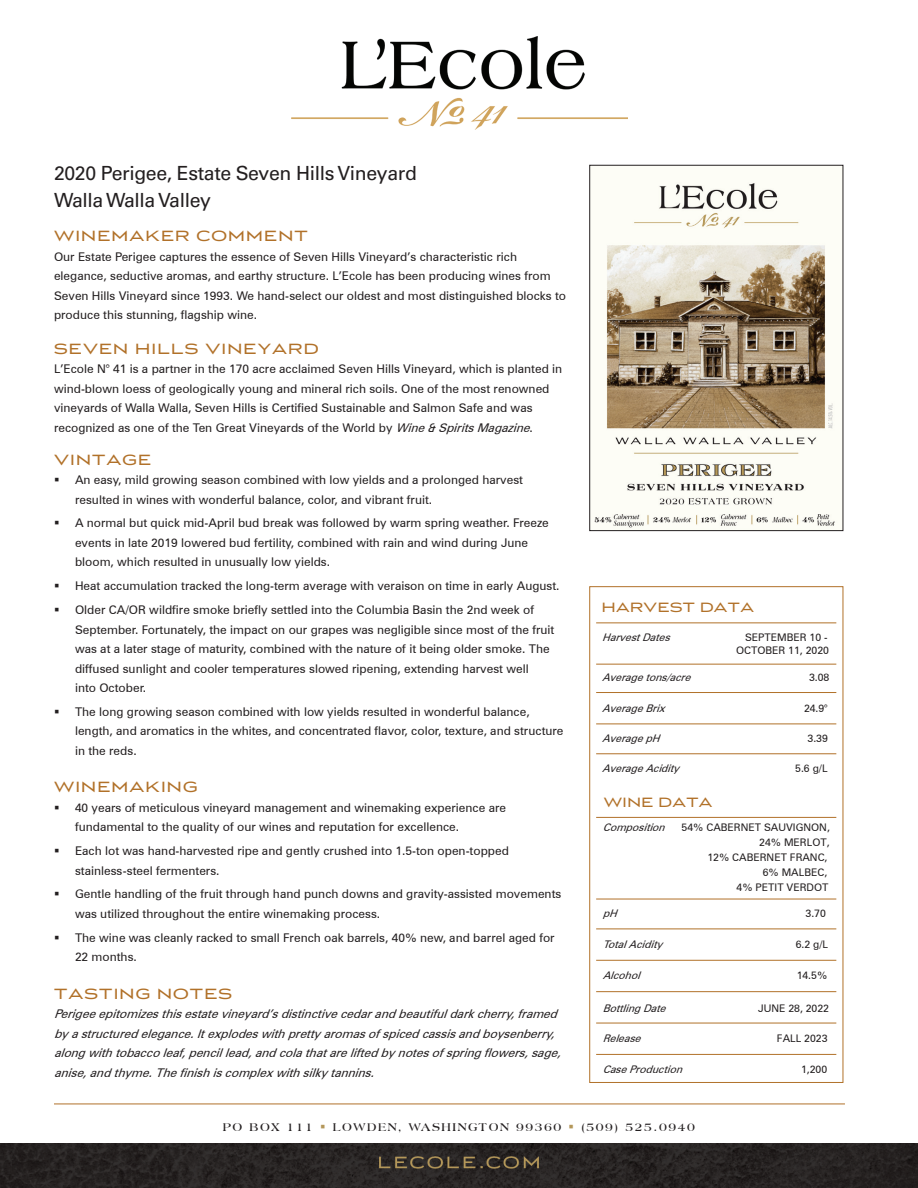
<style>
.page{position:relative;width:918px;height:1188px;background:#fff}
.page>*{position:absolute;margin:0;border:0;box-sizing:border-box;transform-origin:0 0}
.t1{font:19.5px "Univers LT Std";letter-spacing:-.02em;color:#231f20}
.t2{font:16.5px "Luxury Gold";letter-spacing:.07em;color:#b17129}
.t3{font:15px "Luxury Gold";letter-spacing:.03em;color:#b17129}
.Bullet_points{font:12px/19.5px "Zurich BT";color:#231f20}
.text{font:12px/19.5px "Zurich BT";color:#231f20}
.text_italic{font:italic 12px/19.5px "Zurich BT";color:#231f20}
.t4{font:700 12px "Americana BT";letter-spacing:.13em;color:#231f20}
.Harvest_Date_Text{font:10.5px/15px "Zurich BT";color:#231f20;text-align:right}
.Harvest_Date_Text-2{font:italic 10.5px "Zurich BT";color:#231f20}
.s1{font-style:italic}
.s2{color:#b4975a}
</style>
<div class="page">
<img style="left:291px;top:37px;width:337px;height:93px">
<img style="left:592px;top:182px;width:245px;height:347px">
<div style="left:589px;top:165px;width:254px;height:366px;border:1px solid #231f20"></div>
<div style="left:589px;top:586px;width:254px;height:497px;border:1px solid #b17129"></div>
<hr style="left:54px;top:1104px;width:791px;height:1px;background:#b17129">
<img style="left:0;top:1143px;width:918px;height:45px">
<hr style="left:596px;top:664px;width:240px;height:1px;background:#b17129">
<hr style="left:596px;top:692px;width:240px;height:1px;background:#b17129">
<hr style="left:596px;top:724px;width:240px;height:1px;background:#b17129">
<hr style="left:596px;top:754px;width:240px;height:1px;background:#b17129">
<hr style="left:596px;top:623px;width:240px;height:1px;background:#b17129">
<hr style="left:596px;top:899px;width:240px;height:1px;background:#b17129">
<hr style="left:596px;top:929px;width:240px;height:1px;background:#b17129">
<hr style="left:596px;top:960px;width:240px;height:1px;background:#b17129">
<hr style="left:596px;top:991px;width:240px;height:1px;background:#b17129">
<hr style="left:596px;top:817px;width:240px;height:1px;background:#b17129">
<hr style="left:596px;top:1023px;width:240px;height:1px;background:#b17129">
<hr style="left:596px;top:1054px;width:240px;height:1px;background:#b17129">
<h1 class="t1" style="left:54px;top:161px;width:364px">2020 Perigee, Estate Seven Hills Vineyard</h1>
<h1 class="t1" style="left:54px;top:188px;width:159px">Walla Walla Valley</h1>
<p class="t2" style="left:54px;top:227px;width:255px">WINEMAKER COMMENT</p>
<p class="text" style="left:54px;top:247px;width:514px">Our Estate Perigee captures the essence of Seven Hills Vineyard’s characteristic rich elegance, seductive aromas, and earthy structure. L’Ecole has been producing wines from Seven Hills Vineyard since 1993. We hand-select our oldest and most distinguished blocks to produce this stunning, flagship wine.</p>
<p class="t2" style="left:54px;top:340px;width:266px">SEVEN HILLS VINEYARD</p>
<p class="text" style="left:54px;top:359px;width:510px">L’Ecole N° 41 is a partner in the 170 acre acclaimed Seven Hills Vineyard, which is planted in wind-blown loess of geologically young and mineral rich soils. One of the most renowned vineyards of Walla Walla, Seven Hills is Certified Sustainable and Salmon Safe and was recognized as one of the Ten Great Vineyards of the World by <span class="s1">Wine&amp;SpiritsMagazine</span>.</p>
<p class="t2" style="left:54px;top:451px;width:99px">VINTAGE</p>
<p class="Bullet_points" style="left:75px;top:470px;width:450px">An easy, mild growing season combined with low yields and a prolonged harvest resulted in wines with wonderful balance, color, and vibrant fruit.</p>
<p class="Bullet_points" style="left:75px;top:513px;width:475px">A normal but quick mid-April bud break was followed by warm spring weather. Freeze events in late 2019 lowered bud fertility, combined with rain and wind during June bloom, which resulted in unusually low yields.</p>
<p class="Bullet_points" style="left:75px;top:576px;width:486px">Heat accumulation tracked the long-term average with veraison on time in early August.</p>
<p class="Bullet_points" style="left:75px;top:600px;width:481px">Older CA/OR wildfire smoke briefly settled into the Columbia Basin the 2nd week of September. Fortunately, the impact on our grapes was negligible since most of the fruit was at a later stage of maturity, combined with the nature of it being older smoke. The diffused sunlight and cooler temperatures slowed ripening, extending harvest well<br>into October.</p>
<p class="Bullet_points" style="left:75px;top:702px;width:490px">The long growing season combined with low yields resulted in wonderful balance, length, and aromatics in the whites, and concentrated flavor, color, texture, and structure in the reds.</p>
<p class="t2" style="left:54px;top:778px;width:145px">WINEMAKING</p>
<p class="Bullet_points" style="left:75px;top:798px;width:433px">40 years of meticulous vineyard management and winemaking experience are fundamental to the quality of our wines and reputation for excellence.</p>
<p class="Bullet_points" style="left:75px;top:841px;width:435px">Each lot was hand-harvested ripe and gently crushed into 1.5-ton open-topped stainless-steel fermenters.</p>
<p class="Bullet_points" style="left:75px;top:884px;width:488px">Gentle handling of the fruit through hand punch downs and gravity-assisted movements was utilized throughout the entire winemaking process.</p>
<p class="Bullet_points" style="left:75px;top:928px;width:481px">The wine was cleanly racked to small French oak barrels, 40% new, and barrel aged for<br>22 months.</p>
<p class="t2" style="left:54px;top:984px;width:180px">TASTING NOTES</p>
<p class="text_italic" style="left:54px;top:1004px;width:513px">Perigeeepitomizesthisestatevineyard’sdistinctivecedarandbeautifuldarkcherry,framed byastructuredelegance.Itexplodeswithprettyaromasofspicedcassisandboysenberry, alongwithtobaccoleaf,pencillead,andcolathatareliftedbynotesofspringflowers,sage, anise,andthyme.Thefinishiscomplexwithsilkytannins.</p>
<p class="t3" style="left:602px;top:599px;width:154px">HARVEST DATA</p>
<p class="Harvest_Date_Text-2" style="left:602px;top:631px;width:73px">HarvestDates</p>
<p class="Harvest_Date_Text" style="left:736px;top:630px;width:94px;line-height:13.5px">SEPTEMBER 10 -<br>OCTOBER 11, 2020</p>
<p class="Harvest_Date_Text-2" style="left:602px;top:670px;width:94px">Averagetons/acre</p>
<p class="Harvest_Date_Text" style="left:809px;top:669px;width:22px">3.08</p>
<p class="Harvest_Date_Text-2" style="left:602px;top:702px;width:68px">AverageBrix</p>
<p class="Harvest_Date_Text" style="left:804px;top:701px;width:25px">24.9°</p>
<p class="Harvest_Date_Text-2" style="left:602px;top:732px;width:63px">AveragepH</p>
<p class="Harvest_Date_Text" style="left:808px;top:730px;width:22px">3.39</p>
<p class="Harvest_Date_Text-2" style="left:602px;top:761px;width:83px">AverageAcidity</p>
<p class="Harvest_Date_Text" style="left:795px;top:760px;width:34px">5.6 g/L</p>
<p class="t3" style="left:604px;top:794px;width:110px">WINE DATA</p>
<p class="Harvest_Date_Text" style="left:603px;top:820px;width:229px"><span class="s1">Composition</span> 54% CABERNET SAUVIGNON,<br>24% MERLOT,<br>12% CABERNET FRANC,<br>6% MALBEC,<br>4% PETIT VERDOT</p>
<p class="Harvest_Date_Text-2" style="left:603px;top:907px;width:20px">pH</p>
<p class="Harvest_Date_Text" style="left:806px;top:905px;width:22px">3.70</p>
<p class="Harvest_Date_Text-2" style="left:603px;top:938px;width:65px">TotalAcidity</p>
<p class="Harvest_Date_Text" style="left:796px;top:937px;width:34px">6.2 g/L</p>
<p class="Harvest_Date_Text-2" style="left:603px;top:969px;width:43px">Alcohol</p>
<p class="Harvest_Date_Text" style="left:797px;top:968px;width:32px">14.5%</p>
<p class="Harvest_Date_Text-2" style="left:603px;top:1002px;width:68px">BottlingDate</p>
<p class="Harvest_Date_Text" style="left:758px;top:1001px;width:72px">JUNE 28, 2022</p>
<p class="Harvest_Date_Text-2" style="left:603px;top:1032px;width:43px">Release</p>
<p class="Harvest_Date_Text" style="left:777px;top:1031px;width:52px">FALL 2023</p>
<p class="Harvest_Date_Text-2" style="left:603px;top:1063px;width:85px">CaseProduction</p>
<p class="Harvest_Date_Text" style="left:801px;top:1062px;width:28px">1,200</p>
<p class="t4" style="left:223px;top:1119px;width:474px">PO BOX 111 <span class="s2">▪</span> LOWDEN, WASHINGTON 99360 <span class="s2">▪</span> (509) 525.0940</p>
</div>
